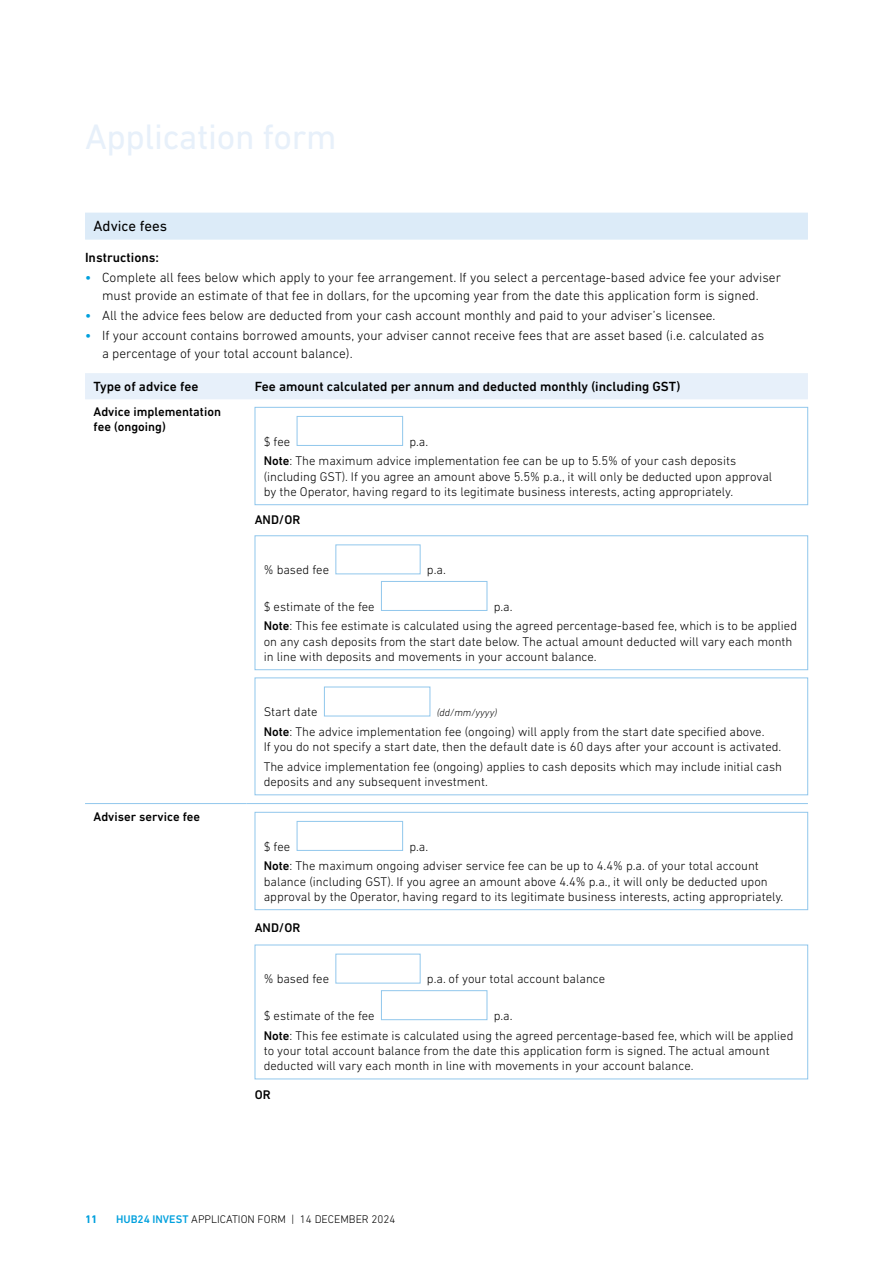
<style>
.page{position:relative;width:893px;height:1263px;background:#fff}
.page>*{position:absolute;margin:0;border:0;box-sizing:border-box;transform-origin:0 0}
.t1{font:36px "DIN Next LT Pro";letter-spacing:-.01em;color:#e7f0fa}
.t2{font:15px "DIN Next LT Pro";color:#000}
.t3{font:300 13.5px/18px "DIN Next LT Pro";color:#000;text-align:center}
.t4{font:500 13.5px "DIN Next LT Pro";color:#000}
.t5{font:300 12.75px/15.3px "DIN Next LT Pro";color:#000}
.t6{font:500 12.75px/15.3px "DIN Next LT Pro";color:#000}
.t7{font:300 11.25px "DIN Next LT Pro";color:#000}
.t8{font:700 11.25px "DIN Next LT Pro";color:#00a0dd}
.t9{font:italic 300 10.5px "DIN Next LT Pro";color:#000}
.s1{font-weight:500;color:#00a0dd}
.s2{font-weight:500}
</style>
<div class="page">
<div style="left:85px;top:213px;width:723px;height:27px;background:#dcebf8"></div>
<div style="left:85px;top:373px;width:723px;height:26px;background:#e7f0fa"></div>
<hr style="left:85px;top:803px;width:161px;height:1px;background:#91c7ec">
<hr style="left:246px;top:803px;width:562px;height:1px;background:#91c7ec">
<div style="left:297px;top:416px;width:106px;height:30px;border:1px solid #91c7ec"></div>
<div style="left:255px;top:407px;width:553px;height:98px;border:1px solid #91c7ec"></div>
<div style="left:335px;top:544px;width:85px;height:30px;border:1px solid #91c7ec"></div>
<div style="left:381px;top:581px;width:106px;height:30px;border:1px solid #91c7ec"></div>
<div style="left:255px;top:535px;width:553px;height:135px;border:1px solid #91c7ec"></div>
<div style="left:324px;top:687px;width:106px;height:29px;border:1px solid #91c7ec"></div>
<div style="left:255px;top:678px;width:553px;height:117px;border:1px solid #91c7ec"></div>
<div style="left:297px;top:821px;width:106px;height:30px;border:1px solid #91c7ec"></div>
<div style="left:255px;top:812px;width:553px;height:98px;border:1px solid #91c7ec"></div>
<div style="left:335px;top:954px;width:85px;height:29px;border:1px solid #91c7ec"></div>
<div style="left:381px;top:990px;width:106px;height:30px;border:1px solid #91c7ec"></div>
<div style="left:255px;top:945px;width:553px;height:134px;border:1px solid #91c7ec"></div>
<h1 class="t1" style="left:85px;top:122px;width:253px">Application form</h1>
<p class="t2" style="left:94px;top:220px;width:75px">Advice fees</p>
<p class="t4" style="left:85px;top:252px;width:76px">Instructions:</p>
<p class="t3" style="left:85px;top:269px;width:697px"><span class="s1">•</span> Complete all fees below which apply to your fee arrangement. If you select a percentage-based advice fee your adviser must provide an estimate of that fee in dollars, for the upcoming year from the date this application form is signed.</p>
<p class="t3" style="left:85px;top:307px;width:632px"><span class="s1">•</span> All the advice fees below are deducted from your cash account monthly and paid to your adviser’s licensee.</p>
<p class="t3" style="left:102px;top:327px;width:664px;text-align:left;text-indent:-17px"><span class="s1">•</span> If your account contains borrowed amounts, your adviser cannot receive fees that are asset based (i.e. calculated as a percentage of your total account balance).</p>
<p class="t4" style="left:94px;top:381px;width:107px">Type of advice fee</p>
<p class="t4" style="left:255px;top:381px;width:427px">Fee amount calculated per annum and deducted monthly (including GST)</p>
<p class="t6" style="left:94px;top:405px;width:129px">Advice implementation fee (ongoing)</p>
<p class="t5" style="left:264px;top:435px;width:28px">$ fee</p>
<p class="t5" style="left:264px;top:432px;width:474px;line-height:19.5px;text-indent:146px">p.a.<br><span class="s2">Note</span>: The maximum advice implementation fee can be up to 5.5% of your cash deposits</p>
<p class="t5" style="left:264px;top:469px;width:510px">(including GST). If you agree an amount above 5.5% p.a., it will only be deducted upon approval by the Operator, having regard to its legitimate business interests, acting appropriately.</p>
<p class="t6" style="left:255px;top:513px;width:47px">AND/OR</p>
<p class="t5" style="left:264px;top:563px;width:67px">% based fee</p>
<p class="t5" style="left:427px;top:563px;width:20px">p.a.</p>
<p class="t5" style="left:264px;top:600px;width:112px">$ estimate of the fee</p>
<p class="t5" style="left:264px;top:597px;width:535px;line-height:19.5px;text-indent:230px">p.a.<br><span class="s2">Note</span>: This fee estimate is calculated using the agreed percentage-based fee, which is to be applied</p>
<p class="t5" style="left:264px;top:634px;width:530px">on any cash deposits from the start date below. The actual amount deducted will vary each month in line with deposits and movements in your account balance.</p>
<p class="t6" style="left:94px;top:809px;width:108px">Adviser service fee</p>
<p class="t5" style="left:264px;top:705px;width:55px">Start date</p>
<p class="t9" style="left:437px;top:709px;width:62px">(dd/mm/yyyy)</p>
<p class="t5" style="left:264px;top:725px;width:519px"><span class="s2">Note</span>: The advice implementation fee (ongoing) will apply from the start date specified above.<br>If you do not specify a start date, then the default date is 60 days after your account is activated.</p>
<p class="t5" style="left:264px;top:759px;width:520px">The advice implementation fee (ongoing) applies to cash deposits which may include initial cash deposits and any subsequent investment.</p>
<p class="t5" style="left:264px;top:839px;width:28px">$ fee</p>
<p class="t5" style="left:264px;top:837px;width:497px;line-height:19.5px;text-indent:146px">p.a.<br><span class="s2">Note</span>: The maximum ongoing adviser service fee can be up to 4.4% p.a. of your total account</p>
<p class="t5" style="left:264px;top:874px;width:521px">balance (including GST). If you agree an amount above 4.4% p.a., it will only be deducted upon approval by the Operator, having regard to its legitimate business interests, acting appropriately.</p>
<p class="t6" style="left:255px;top:920px;width:47px">AND/OR</p>
<p class="t5" style="left:264px;top:972px;width:67px">% based fee</p>
<p class="t5" style="left:427px;top:972px;width:180px">p.a. of your total account balance</p>
<p class="t5" style="left:264px;top:1009px;width:112px">$ estimate of the fee</p>
<p class="t5" style="left:264px;top:1007px;width:531px;line-height:19.5px;text-indent:230px">p.a.<br><span class="s2">Note</span>: This fee estimate is calculated using the agreed percentage-based fee, which will be applied</p>
<p class="t5" style="left:264px;top:1044px;width:507px">to your total account balance from the date this application form is signed. The actual amount deducted will vary each month in line with movements in your account balance.</p>
<p class="t6" style="left:255px;top:1087px;width:17px">OR</p>
<p class="t8" style="left:85px;top:1212px;width:14px">11</p>
<p class="t7" style="left:116px;top:1214px;width:281px"><span class="s1">HUB24 INVEST</span> APPLICATION FORM | 14 DECEMBER 2024</p>
</div>
